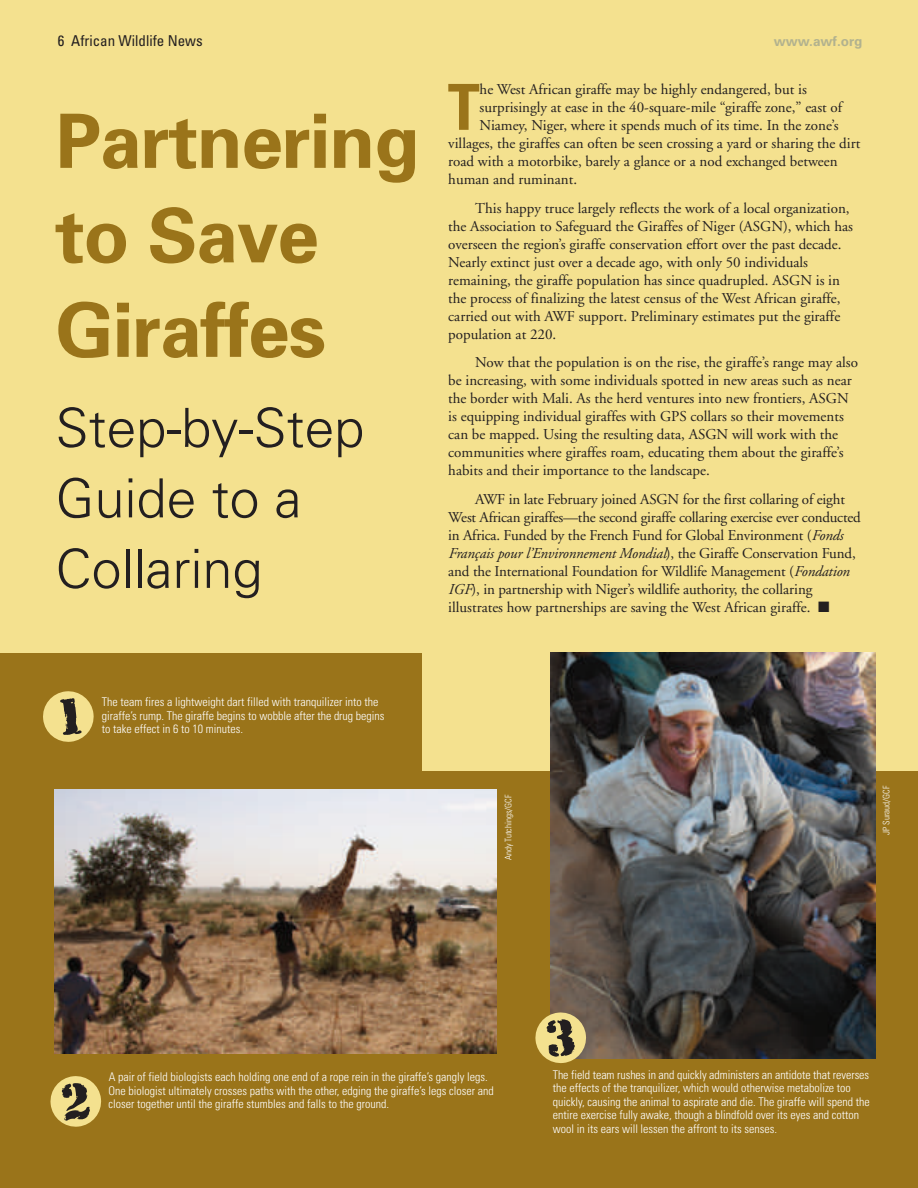
<style>
.page{position:relative;width:918px;height:1188px;background:#f4e18f}
.page>*{position:absolute;margin:0;border:0;box-sizing:border-box;transform-origin:0 0}
.t1{font:700 75px/94.5px "Univers";letter-spacing:-.015em;color:#9a741a}
.t2{font:700 condensed 63.6px "Univers";color:#9a741a}
.t3{font:300 54px/70.5px "Univers";color:#231f20}
.t4{font:15px/18px "Adobe Garamond";color:#231f20}
.t5{font:condensed 15px "Univers";color:#231f20}
.t6{font:700 13.5px "Univers";color:#b2b28e}
.t7{font:300 condensed 12px/13.5px "Univers";color:#fff}
.t8{font:300 condensed 9px "Univers";color:#fff}
.s1{font-style:italic}
</style>
<div class="page">
<div style="left:0;top:771px;width:918px;height:417px;background:#9a741a"></div>
<img style="left:551px;top:652px;width:324px;height:406px">
<div style="left:0;top:654px;width:422px;height:241px;background:#9a741a"></div>
<img style="left:54px;top:790px;width:442px;height:263px">
<svg style="left:50px;top:1076px;width:52px;height:51px"></svg>
<svg style="left:43px;top:691px;width:51px;height:51px"></svg>
<svg style="left:535px;top:1011px;width:52px;height:52px"></svg>
<p class="t5" style="left:58px;top:35px;width:146px">6 African Wildlife News</p>
<p class="t6" style="left:774px;top:36px;width:90px">www.awf.org</p>
<h1 class="t1" style="left:55px;top:101px;width:366px">Partnering to Save<br>Giraffes</h1>
<h3 class="t3" style="left:56px;top:397px;width:311px">Step-by-Step<br>Guide to a<br>Collaring</h3>
<p class="t7" style="left:102px;top:697px;width:284px">The team fires a lightweight dart filled with tranquilizer into the giraffe’s rump. The giraffe begins to wobble after the drug begins to take effect in 6 to 10 minutes.</p>
<h2 class="t2" style="left:448px;top:84px;width:33px">T</h2>
<p class="t4" style="left:480px;top:81px;width:329px">he West African giraffe may be highly endangered, but is</p>
<p class="t4" style="left:480px;top:99px;width:364px">surprisingly at ease in the 40-square-mile “giraffe zone,” east of</p>
<p class="t4" style="left:480px;top:117px;width:361px">Niamey, Niger, where it spends much of its time. In the zone’s</p>
<p class="t4" style="left:448px;top:135px;width:414px">villages, the giraffes can often be seen crossing a yard or sharing the dirt</p>
<p class="t4" style="left:448px;top:153px;width:391px">road with a motorbike, barely a glance or a nod exchanged between</p>
<p class="t4" style="left:448px;top:171px;width:130px">human and ruminant.</p>
<p class="t4" style="left:448px;top:200px;width:406px;text-indent:27px">This happy truce largely reflects the work of a local organization, the Association to Safeguard the Giraffes of Niger (ASGN), which has overseen the region’s giraffe conservation effort over the past decade.<br>Nearly extinct just over a decade ago, with only 50 individuals remaining, the giraffe population has since quadrupled. ASGN is in the process of finalizing the latest census of the West African giraffe, carried out with AWF support. Preliminary estimates put the giraffe population at 220.</p>
<p class="t4" style="left:448px;top:355px;width:411px;text-indent:27px">Now that the population is on the rise, the giraffe’s range may also be increasing, with some individuals spotted in new areas such as near the border with Mali. As the herd ventures into new frontiers, ASGN is equipping individual giraffes with GPS collars so their movements can be mapped. Using the resulting data, ASGN will work with the communities where giraffes roam, educating them about the giraffe’s habits and their importance to the landscape.</p>
<p class="t4" style="left:448px;top:492px;width:414px;text-indent:27px">AWF in late February joined ASGN for the first collaring of eight West African giraffes—the second giraffe collaring exercise ever conducted in Africa. Funded by the French Fund for Global Environment (<span class="s1">Fonds Français pour l’Environnement Mondial</span>), the Giraffe Conservation Fund, and the International Foundation for Wildlife Management (<span class="s1">Fondation IGF</span>), in partnership with Niger’s wildlife authority, the collaring illustrates how partnerships are saving the West African giraffe. ■</p>
<p class="t8" style="left:505px;top:860px;width:67px;rotate:-90deg">Andy Tutchings/GCF</p>
<p class="t8" style="left:883px;top:835px;width:50px;rotate:-90deg">JP Suraud/GCF</p>
<p class="t7" style="left:109px;top:1072px;width:387px">A pair of field biologists each holding one end of a rope rein in the giraffe’s gangly legs.<br>One biologist ultimately crosses paths with the other, edging the giraffe’s legs closer and closer together until the giraffe stumbles and falls to the ground.</p>
<p class="t7" style="left:553px;top:1069px;width:319px">The field team rushes in and quickly administers an antidote that reverses the effects of the tranquilizer, which would otherwise metabolize too quickly, causing the animal to aspirate and die. The giraffe will spend the entire exercise fully awake, though a blindfold over its eyes and cotton wool in its ears will lessen the affront to its senses.</p>
</div>
